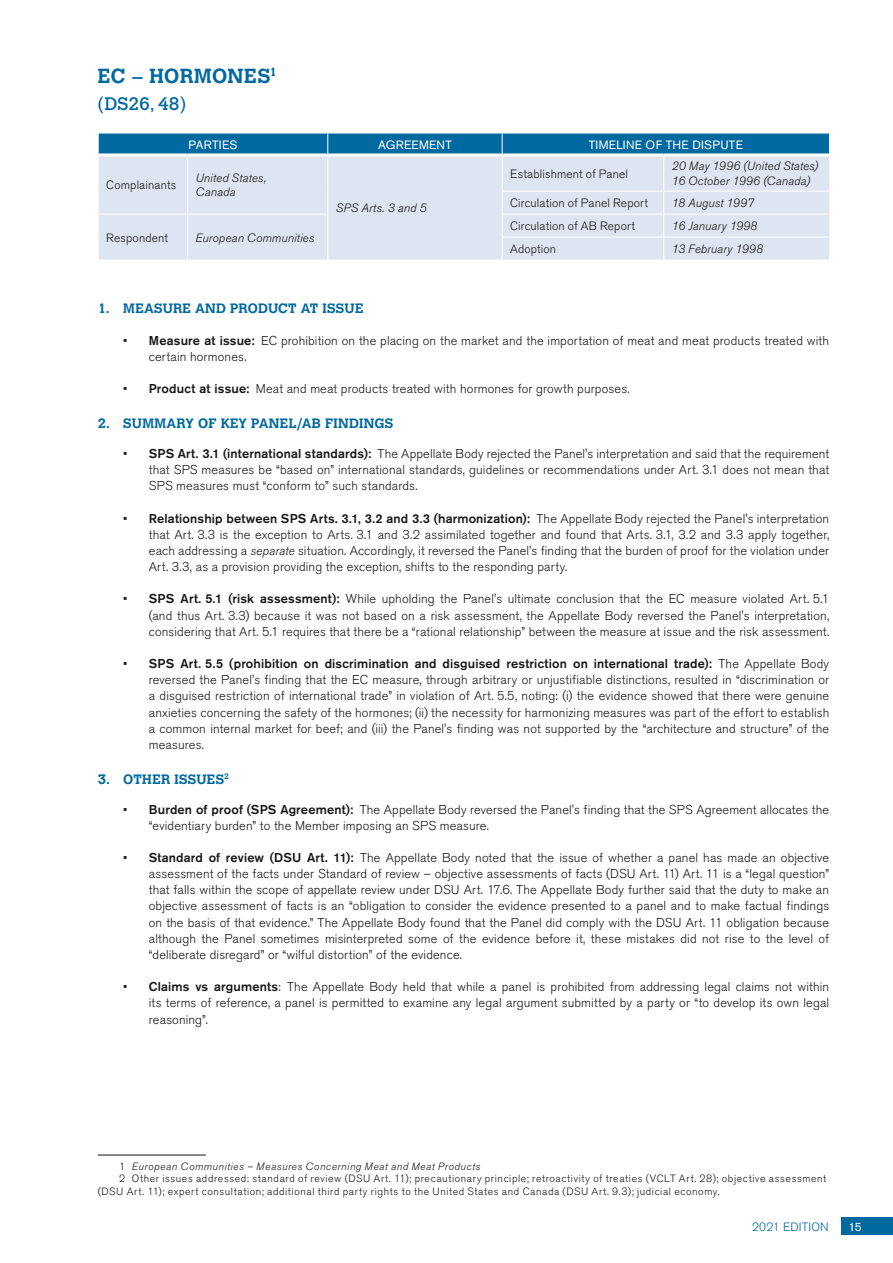
<style>
.page{position:relative;width:893px;height:1263px;background:#fff}
.page>*{position:absolute;margin:0;border:0;box-sizing:border-box;transform-origin:0 0}
.head1{font:700 20.25px "Calvert MT Std";letter-spacing:.02em;color:#00699f}
.head2{font:18px "Calvert MT Std";color:#00699f}
.head3{font:700 13.5px "Calvert MT Std";letter-spacing:.015em;color:#00699f}
.body_texte{font:300 12.75px/16.2px "Akzidenz Grotesk BE";letter-spacing:.01em;color:#181716;text-align:justify}
.tab_roman{font:italic 300 12px "Akzidenz Grotesk BE";letter-spacing:.01em;color:#181716}
.tab_roman-2{font:300 12px "Akzidenz Grotesk BE";letter-spacing:.015em;color:#181716}
.tab_head1{font:12px "Akzidenz Grotesk BE";letter-spacing:.025em;color:#fff}
.t1{font:300 12px "Akzidenz Grotesk BE";letter-spacing:.015em;color:#00699f}
.footnotes{font:300 10.5px/12.6px "Akzidenz Grotesk BE";letter-spacing:.055em;color:#181716}
.footnotes-2{font:italic 300 10.5px "Akzidenz Grotesk BE";letter-spacing:.055em;color:#181716}
.s1{font-weight:500}
.s2{font-style:italic}
.s3{font-style:normal}
</style>
<div class="page">
<div style="left:841px;top:1218px;width:52px;height:17px;background:#00699f"></div>
<div style="left:99px;top:156px;width:730px;height:104px;background:#dee5f1"></div>
<hr style="left:327px;top:156px;width:1px;height:35px;background:#fff">
<hr style="left:502px;top:156px;width:1px;height:35px;background:#fff">
<svg style="left:327px;top:191px;width:1px;height:69px"></svg>
<svg style="left:502px;top:192px;width:1px;height:68px"></svg>
<hr style="left:187px;top:156px;width:1px;height:35px;background:#fff">
<hr style="left:663px;top:156px;width:1px;height:35px;background:#fff">
<hr style="left:502px;top:191px;width:162px;height:1px;background:#fff">
<hr style="left:664px;top:191px;width:166px;height:1px;background:#fff">
<hr style="left:98px;top:214px;width:89px;height:1px;background:#fff">
<hr style="left:187px;top:214px;width:141px;height:1px;background:#fff">
<svg style="left:187px;top:191px;width:1px;height:69px"></svg>
<hr style="left:502px;top:214px;width:162px;height:1px;background:#fff">
<hr style="left:664px;top:214px;width:166px;height:1px;background:#fff">
<hr style="left:502px;top:237px;width:162px;height:1px;background:#fff">
<hr style="left:664px;top:237px;width:166px;height:1px;background:#fff">
<svg style="left:663px;top:191px;width:1px;height:69px"></svg>
<div style="left:98px;top:133px;width:732px;height:22px;background:#00699f"></div>
<hr style="left:187px;top:133px;width:141px;height:1px;background:#fff">
<hr style="left:328px;top:133px;width:174px;height:1px;background:#fff">
<hr style="left:502px;top:133px;width:162px;height:1px;background:#fff">
<hr style="left:664px;top:133px;width:166px;height:1px;background:#fff">
<hr style="left:99px;top:153px;width:88px;height:3px;background:#fff">
<hr style="left:187px;top:153px;width:141px;height:3px;background:#fff">
<hr style="left:328px;top:153px;width:174px;height:3px;background:#fff">
<hr style="left:502px;top:153px;width:162px;height:3px;background:#fff">
<hr style="left:664px;top:153px;width:165px;height:3px;background:#fff">
<hr style="left:98px;top:1155px;width:108px;height:1px;background:#181716">
<p class="head1" style="left:98px;top:63px;width:180px">EC – HORMONES<sup>1</sup></p>
<p class="head2" style="left:98px;top:93px;width:90px">(DS26, 48)</p>
<p class="tab_head1" style="left:188px;top:137px;width:50px">PARTIES</p>
<p class="tab_head1" style="left:378px;top:137px;width:75px">AGREEMENT</p>
<p class="tab_head1" style="left:589px;top:137px;width:156px">TIMELINE OF THE DISPUTE</p>
<p class="tab_roman-2" style="left:106px;top:178px;width:72px">Complainants</p>
<p class="tab_roman" style="left:672px;top:159px;width:148px">20 May 1996 (United States)</p>
<p class="tab_roman" style="left:672px;top:174px;width:140px">16 October 1996 (Canada)</p>
<p class="tab_roman-2" style="left:510px;top:167px;width:119px">Establishment of Panel</p>
<p class="tab_roman" style="left:196px;top:171px;width:72px">United States,</p>
<p class="tab_roman" style="left:196px;top:185px;width:41px">Canada</p>
<p class="tab_roman-2" style="left:106px;top:231px;width:63px">Respondent</p>
<p class="tab_roman" style="left:196px;top:231px;width:120px">European Communities</p>
<p class="tab_roman" style="left:336px;top:201px;width:92px">SPS Arts. 3 and 5</p>
<p class="tab_roman-2" style="left:510px;top:196px;width:139px">Circulation of Panel Report</p>
<p class="tab_roman" style="left:672px;top:196px;width:84px">18 August 1997</p>
<p class="tab_roman-2" style="left:510px;top:219px;width:126px">Circulation of AB Report</p>
<p class="tab_roman" style="left:672px;top:219px;width:87px">16 January 1998</p>
<p class="tab_roman-2" style="left:510px;top:242px;width:47px">Adoption</p>
<p class="tab_roman" style="left:672px;top:242px;width:93px">13 February 1998</p>
<p class="head3" style="left:98px;top:299px;width:267px">1. MEASURE AND PRODUCT AT ISSUE</p>
<p class="body_texte" style="left:149px;top:333px;width:682px;text-indent:-26px">• <span class="s1">Measure at issue:</span> EC prohibition on the placing on the market and the importation of meat and meat products treated with certain hormones.</p>
<p class="body_texte" style="left:123px;top:381px;width:508px">• <span class="s1">Product at issue:</span> Meat and meat products treated with hormones for growth purposes.</p>
<p class="head3" style="left:98px;top:415px;width:297px">2. SUMMARY OF KEY PANEL/AB FINDINGS</p>
<p class="body_texte" style="left:149px;top:446px;width:682px;text-indent:-26px">• <span class="s1">SPS Art. 3.1 (international standards):</span> The Appellate Body rejected the Panel's interpretation and said that the requirement that SPS measures be “based on” international standards, guidelines or recommendations under Art. 3.1 does not mean that SPS measures must “conform to” such standards.</p>
<p class="body_texte" style="left:149px;top:510px;width:682px;text-indent:-26px">• <span class="s1">Relationship between SPS Arts. 3.1, 3.2 and 3.3 (harmonization):</span> The Appellate Body rejected the Panel's interpretation that Art. 3.3 is the exception to Arts. 3.1 and 3.2 assimilated together and found that Arts. 3.1, 3.2 and 3.3 apply together, each addressing a <span class="s2">separate</span> situation. Accordingly, it reversed the Panel's finding that the burden of proof for the violation under Art. 3.3, as a provision providing the exception, shifts to the responding party.</p>
<p class="body_texte" style="left:149px;top:591px;width:682px;text-indent:-26px">• <span class="s1">SPS Art. 5.1 (risk assessment):</span> While upholding the Panel's ultimate conclusion that the EC measure violated Art. 5.1 (and thus Art. 3.3) because it was not based on a risk assessment, the Appellate Body reversed the Panel's interpretation, considering that Art. 5.1 requires that there be a “rational relationship” between the measure at issue and the risk assessment.</p>
<p class="body_texte" style="left:149px;top:656px;width:682px;text-indent:-26px">• <span class="s1">SPS Art. 5.5 (prohibition on discrimination and disguised restriction on international trade):</span> The Appellate Body reversed the Panel's finding that the EC measure, through arbitrary or unjustifiable distinctions, resulted in “discrimination or a disguised restriction of international trade” in violation of Art. 5.5, noting: (i) the evidence showed that there were genuine anxieties concerning the safety of the hormones; (ii) the necessity for harmonizing measures was part of the effort to establish a common internal market for beef; and (iii) the Panel's finding was not supported by the “architecture and structure” of the measures.</p>
<p class="head3" style="left:98px;top:770px;width:133px">3. OTHER ISSUES<sup>2</sup></p>
<p class="body_texte" style="left:149px;top:801px;width:682px;text-indent:-26px">• <span class="s1">Burden of proof (SPS Agreement):</span> The Appellate Body reversed the Panel's finding that the SPS Agreement allocates the “evidentiary burden” to the Member imposing an SPS measure.</p>
<p class="body_texte" style="left:149px;top:850px;width:682px;text-indent:-26px">• <span class="s1">Standard of review (DSU Art. 11):</span> The Appellate Body noted that the issue of whether a panel has made an objective assessment of the facts under Standard of review – objective assessments of facts (DSU Art. 11) Art. 11 is a “legal question” that falls within the scope of appellate review under DSU Art. 17.6. The Appellate Body further said that the duty to make an objective assessment of facts is an “obligation to consider the evidence presented to a panel and to make factual findings on the basis of that evidence.” The Appellate Body found that the Panel did comply with the DSU Art. 11 obligation because although the Panel sometimes misinterpreted some of the evidence before it, these mistakes did not rise to the level of “deliberate disregard” or “wilful distortion” of the evidence.</p>
<p class="body_texte" style="left:149px;top:979px;width:682px;text-indent:-26px">• <span class="s1">Claims vs arguments</span>: The Appellate Body held that while a panel is prohibited from addressing legal claims not within its terms of reference, a panel is permitted to examine any legal argument submitted by a party or “to develop its own legal reasoning”.</p>
<p class="footnotes-2" style="left:119px;top:1160px;width:363px"><span class="s3">1</span> European Communities – Measures Concerning Meat and Meat Products</p>
<p class="footnotes" style="left:98px;top:1172px;width:730px;text-indent:21px">2 Other issues addressed: standard of review (DSU Art. 11); precautionary principle; retroactivity of treaties (VCLT Art. 28); objective assessment (DSU Art. 11); expert consultation; additional third party rights to the United States and Canada (DSU Art. 9.3); judicial economy.</p>
<p class="t1" style="left:752px;top:1220px;width:78px">2021 EDITION</p>
<p class="tab_head1" style="left:848px;top:1220px;width:15px">15</p>
</div>
